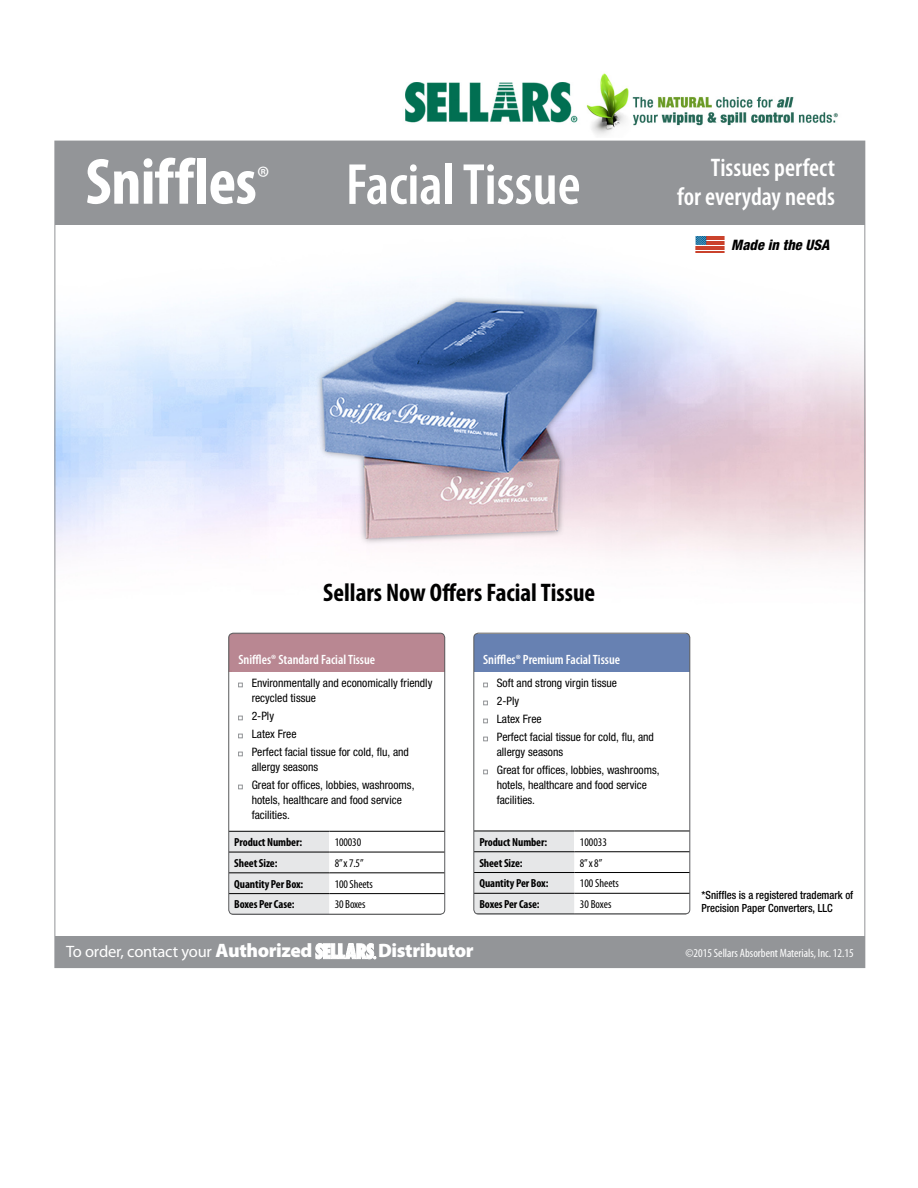
<style>
.page{position:relative;width:918px;height:1188px;background:#fff}
.page>*{position:absolute;margin:0;border:0;box-sizing:border-box;transform-origin:0 0}
.t1{font:700 condensed 65.85px "Myriad Pro";letter-spacing:-.01em;color:#fff}
.t2{font:600 condensed 58.5px "Myriad Pro";color:#fff}
.t3{font:600 condensed 25.5px/28.5px "Myriad Pro";color:#fff;text-align:right}
.t4{font:700 condensed 25.5px "Myriad Pro";color:#000}
.t5{font:900 19.5px "Myriad Pro";letter-spacing:-.02em;color:#fff}
.t6{font:16.5px "Myriad Pro";letter-spacing:-.01em;color:#fff}
.t7{font:italic 800 condensed 14.4px "Helvetica Neue";color:#000}
.t8{font:600 condensed 13.5px "Myriad Pro";color:#fff}
.t9{font:800 condensed 12.75px "Helvetica Neue";color:#fff}
.t10{font:condensed 12px "Myriad Pro";color:#fff}
.t11{font:condensed 11.7px/18px "Helvetica Neue";color:#000}
.t12{font:700 condensed 11.7px "Myriad Pro";letter-spacing:-.01em;color:#000}
.t13{font:condensed 11.7px "Myriad Pro";letter-spacing:-.01em;color:#000}
.t14{font:500 condensed 11.25px/13.5px "Helvetica Neue";color:#000;scale:.95 1}
.s1{font-weight:900;font-size:19.5px}
</style>
<div class="page">
<img style="left:54px;top:140px;width:811px;height:601px">
<div style="left:55px;top:141px;width:810px;height:84px;background:#939598"></div>
<div style="left:55px;top:936px;width:809px;height:32px;background:#939598"></div>
<img style="left:405px;top:73px;width:433px;height:62px">
<div style="left:229px;top:633px;width:216px;height:39px;background:#b98792"></div>
<svg style="left:229px;top:832px;width:214px;height:82px"></svg>
<hr style="left:229px;top:831px;width:100px;height:1px;background:#000">
<hr style="left:329px;top:831px;width:116px;height:1px;background:#000">
<hr style="left:229px;top:852px;width:100px;height:1px;background:#000">
<hr style="left:329px;top:852px;width:116px;height:1px;background:#000">
<hr style="left:229px;top:873px;width:100px;height:1px;background:#000">
<hr style="left:329px;top:873px;width:116px;height:1px;background:#000">
<hr style="left:229px;top:893px;width:100px;height:1px;background:#000">
<hr style="left:229px;top:914px;width:100px;height:1px;background:#000">
<hr style="left:329px;top:893px;width:116px;height:1px;background:#000">
<hr style="left:329px;top:914px;width:116px;height:1px;background:#000">
<div style="left:229px;top:633px;width:216px;height:282px;border:1px solid #58595b;border-radius:5px"></div>
<svg style="left:238px;top:683px;width:5px;height:4px"></svg>
<svg style="left:238px;top:716px;width:5px;height:4px"></svg>
<svg style="left:238px;top:734px;width:5px;height:4px"></svg>
<svg style="left:238px;top:752px;width:5px;height:4px"></svg>
<svg style="left:238px;top:785px;width:5px;height:4px"></svg>
<div style="left:474px;top:634px;width:216px;height:37px;background:#6781b2"></div>
<svg style="left:474px;top:832px;width:216px;height:82px"></svg>
<hr style="left:474px;top:831px;width:100px;height:1px;background:#000">
<hr style="left:574px;top:831px;width:116px;height:1px;background:#000">
<hr style="left:474px;top:851px;width:100px;height:1px;background:#000">
<hr style="left:574px;top:851px;width:116px;height:1px;background:#000">
<hr style="left:474px;top:872px;width:100px;height:1px;background:#000">
<hr style="left:574px;top:872px;width:116px;height:1px;background:#000">
<hr style="left:474px;top:893px;width:100px;height:1px;background:#000">
<hr style="left:474px;top:914px;width:100px;height:1px;background:#000">
<hr style="left:574px;top:893px;width:116px;height:1px;background:#000">
<hr style="left:574px;top:914px;width:116px;height:1px;background:#000">
<div style="left:474px;top:633px;width:216px;height:281px;border:1px solid #58595b;border-radius:5px"></div>
<svg style="left:483px;top:683px;width:5px;height:4px"></svg>
<svg style="left:483px;top:701px;width:5px;height:4px"></svg>
<svg style="left:483px;top:719px;width:5px;height:4px"></svg>
<svg style="left:483px;top:737px;width:5px;height:4px"></svg>
<svg style="left:483px;top:770px;width:5px;height:4px"></svg>
<svg style="left:693px;top:234px;width:34px;height:27px"></svg>
<svg style="left:316px;top:943px;width:60px;height:16px"></svg>
<div style="left:232px;top:650px;width:198px;height:22px;background:#b98792"></div>
<div style="left:279px;top:640px;width:112px;height:11px;background:#b98792"></div>
<h1 class="t1" style="left:86px;top:141px;width:185px">Sniffles<sup>®</sup></h1>
<h2 class="t2" style="left:346px;top:148px;width:236px">Facial Tissue</h2>
<h3 class="t3" style="left:677px;top:153px;width:159px">Tissues perfect<br>for everyday needs</h3>
<p class="t7" style="left:731px;top:236px;width:100px">Made in the USA</p>
<h3 class="t4" style="left:323px;top:577px;width:274px">Sellars Now Offers Facial Tissue</h3>
<p class="t8" style="left:238px;top:651px;width:138px">Sniffles® Standard Facial Tissue</p>
<p class="t8" style="left:483px;top:651px;width:139px">Sniffles® Premium Facial Tissue</p>
<p class="t9" style="left:303px;top:653px;width:70px">Facial Tissue</p>
<p class="t9" style="left:548px;top:653px;width:70px">Facial Tissue</p>
<p class="t11" style="left:252px;top:676px;width:182px;line-height:15px">Environmentally and economically friendly recycled tissue</p>
<p class="t11" style="left:252px;top:707px;width:159px">2-Ply<br>Latex Free<br>Perfect facial tissue for cold, flu, and</p>
<p class="t11" style="left:252px;top:758px;width:164px">allergy seasons<br>Great for offices, lobbies, washrooms,</p>
<p class="t11" style="left:252px;top:793px;width:152px;line-height:15px">hotels, healthcare and food service facilities.</p>
<p class="t12" style="left:234px;top:835px;width:69px">Product Number:</p>
<p class="t13" style="left:335px;top:835px;width:28px">100030</p>
<p class="t12" style="left:234px;top:856px;width:45px">Sheet Size:</p>
<p class="t13" style="left:335px;top:856px;width:30px">8” x 7.5”</p>
<p class="t12" style="left:234px;top:876px;width:71px">Quantity Per Box:</p>
<p class="t13" style="left:335px;top:877px;width:40px">100 Sheets</p>
<p class="t12" style="left:234px;top:897px;width:62px">Boxes Per Case:</p>
<p class="t13" style="left:335px;top:897px;width:32px">30 Boxes</p>
<p class="t11" style="left:497px;top:674px;width:159px">Soft and strong virgin tissue<br>2-Ply<br>Latex Free<br>Perfect facial tissue for cold, flu, and</p>
<p class="t11" style="left:497px;top:743px;width:164px">allergy seasons<br>Great for offices, lobbies, washrooms,</p>
<p class="t11" style="left:497px;top:778px;width:152px;line-height:15px">hotels, healthcare and food service facilities.</p>
<p class="t12" style="left:479px;top:835px;width:69px">Product Number:</p>
<p class="t13" style="left:580px;top:835px;width:29px">100033</p>
<p class="t12" style="left:479px;top:855px;width:45px">Sheet Size:</p>
<p class="t13" style="left:580px;top:856px;width:24px">8” x 8”</p>
<p class="t12" style="left:479px;top:876px;width:71px">Quantity Per Box:</p>
<p class="t13" style="left:580px;top:876px;width:41px">100 Sheets</p>
<p class="t12" style="left:479px;top:897px;width:62px">Boxes Per Case:</p>
<p class="t13" style="left:580px;top:897px;width:33px">30 Boxes</p>
<p class="t14" style="left:702px;top:888px;width:161px">*Sniffles is a registered trademark of<br>Precision Paper Converters, LLC</p>
<h3 class="t6" style="left:66px;top:942px;width:248px">To order, contact your <span class="s1">Authorized</span></h3>
<h3 class="t5" style="left:378px;top:938px;width:97px">Distributor</h3>
<p class="t10" style="left:685px;top:946px;width:170px">©2015 Sellars Absorbent Materials, Inc. 12.15</p>
</div>
